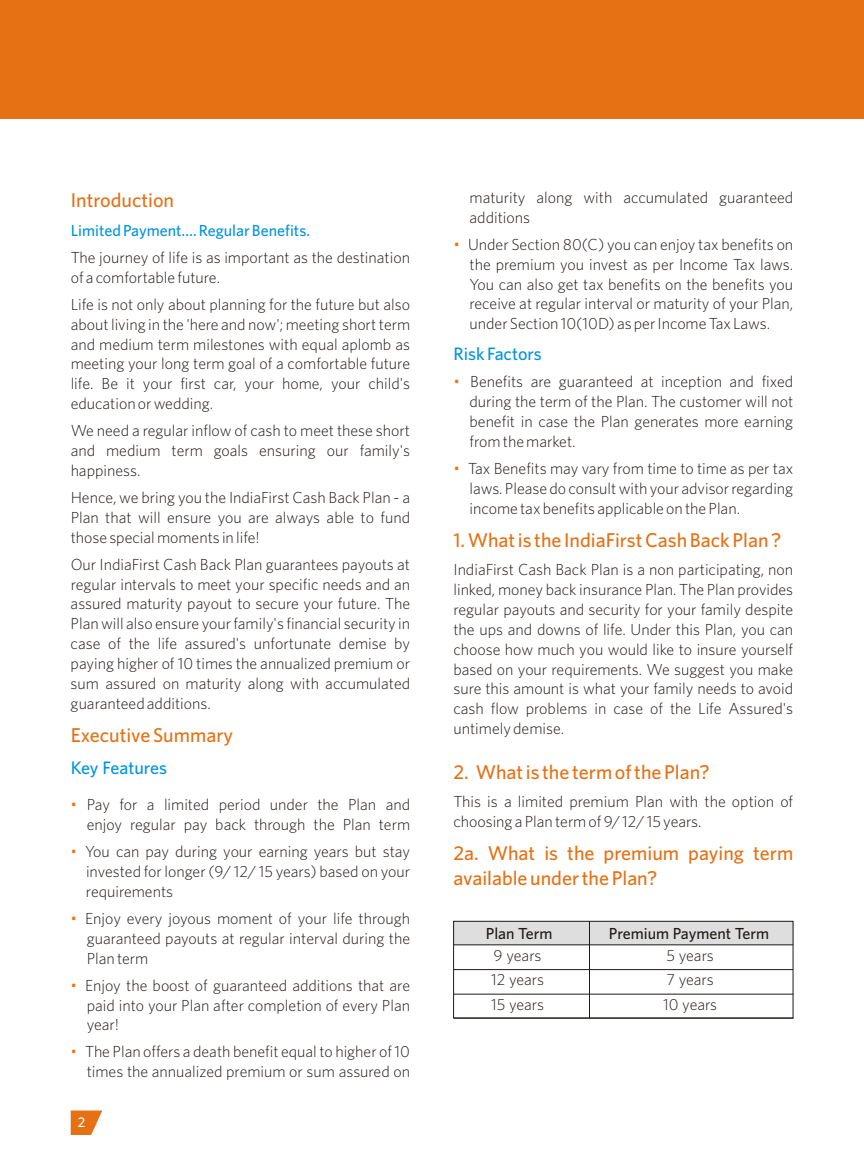
<style>
.page{position:relative;width:864px;height:1152px;background:#fff}
.page>*{position:absolute;margin:0;border:0;box-sizing:border-box;transform-origin:0 0}
.t1{font:700 20px/25.4px "Whitney";color:#e67014}
.t2{font:700 18px "Whitney";color:#0094de}
.t3{font:16px/19.8px "Whitney";color:#1f1a17;text-align:justify}
.t4{font:300 16px/19.8px "Whitney";color:#1f1a17;text-align:justify}
.t5{font:700 16px "Whitney";color:#0094de}
.t6{font:500 16px "Whitney";color:#1f1a17}
.t7{font:16px "Whitney";color:#e87817}
.t8{font:700 16px "Whitney";color:#1f1a17}
.t9{font:700 14px "Whitney";color:#fff}
</style>
<div class="page">
<div style="left:0;top:0;width:864px;height:119px;background:#e67014"></div>
<svg style="left:71px;top:1111px;width:31px;height:24px"></svg>
<div style="left:454px;top:921px;width:339px;height:24px;background:#dedede"></div>
<div style="left:453px;top:921px;width:340px;height:97px;border:1px solid #1f1a17"></div>
<hr style="left:454px;top:945px;width:339px;height:1px;background:#1f1a17">
<hr style="left:454px;top:969px;width:339px;height:1px;background:#1f1a17">
<hr style="left:589px;top:921px;width:1px;height:97px;background:#1f1a17">
<hr style="left:454px;top:1018px;width:339px;height:1px;background:#1f1a17">
<hr style="left:454px;top:994px;width:339px;height:1px;background:#1f1a17">
<p class="t1" style="left:71px;top:189px;width:105px">Introduction</p>
<p class="t5" style="left:71px;top:224px;width:241px">Limited Payment…. Regular Benefits.</p>
<p class="t3" style="left:71px;top:249px;width:341px">The journey of life is as important as the destination of a comfortable future.</p>
<p class="t3" style="left:71px;top:296px;width:341px">Life is not only about planning for the future but also about living in the 'here and now'; meeting short term and medium term milestones with equal aplomb as meeting your long term goal of a comfortable future life. Be it your first car, your home, your child's education or wedding.</p>
<p class="t3" style="left:71px;top:422px;width:341px">We need a regular inflow of cash to meet these short and medium term goals ensuring our family's happiness.</p>
<p class="t3" style="left:71px;top:489px;width:341px">Hence, we bring you the IndiaFirst Cash Back Plan - a Plan that will ensure you are always able to fund those special moments in life!</p>
<p class="t3" style="left:71px;top:556px;width:341px">Our IndiaFirst Cash Back Plan guarantees payouts at regular intervals to meet your specific needs and an assured maturity payout to secure your future. The Plan will also ensure your family's financial security in case of the life assured's unfortunate demise by paying higher of 10 times the annualized premium or sum assured on maturity along with accumulated guaranteed additions.</p>
<p class="t1" style="left:71px;top:724px;width:164px">Executive Summary</p>
<p class="t2" style="left:71px;top:761px;width:98px">Key Features</p>
<p class="t7" style="left:71px;top:799px;width:8px">•</p>
<p class="t7" style="left:71px;top:846px;width:8px">•</p>
<p class="t7" style="left:71px;top:913px;width:8px">•</p>
<p class="t7" style="left:71px;top:979px;width:8px">•</p>
<p class="t7" style="left:71px;top:1046px;width:8px">•</p>
<p class="t3" style="left:87px;top:796px;width:325px">Pay for a limited period under the Plan and enjoy regular pay back through the Plan term</p>
<p class="t3" style="left:85px;top:843px;width:326px">You can pay during your earning years but stay invested for longer (9/ 12/ 15 years) based on your requirements</p>
<p class="t3" style="left:85px;top:910px;width:326px">Enjoy every joyous moment of your life through guaranteed payouts at regular interval during the Plan term</p>
<p class="t3" style="left:85px;top:977px;width:326px">Enjoy the boost of guaranteed additions that are paid into your Plan after completion of every Plan year!</p>
<p class="t3" style="left:85px;top:1043px;width:326px">The Plan offers a death benefit equal to higher of 10 times the annualized premium or sum assured on</p>
<p class="t9" style="left:78px;top:1117px;width:9px">2</p>
<p class="t7" style="left:453px;top:238px;width:8px">•</p>
<p class="t3" style="left:470px;top:189px;width:325px">maturity along with accumulated guaranteed additions</p>
<p class="t3" style="left:468px;top:236px;width:327px">Under Section 80(C) you can enjoy tax benefits on the premium you invest as per Income Tax laws.<br>You can also get tax benefits on the benefits you receive at regular interval or maturity of your Plan, under Section 10(10D) as per Income Tax Laws.</p>
<p class="t2" style="left:453px;top:347px;width:90px">Risk Factors</p>
<p class="t7" style="left:453px;top:376px;width:8px">•</p>
<p class="t7" style="left:453px;top:463px;width:8px">•</p>
<p class="t4" style="left:470px;top:373px;width:325px">Benefits are guaranteed at inception and fixed during the term of the Plan. The customer will not benefit in case the Plan generates more earning from the market.</p>
<p class="t4" style="left:468px;top:460px;width:327px">Tax Benefits may vary from time to time as per tax laws. Please do consult with your advisor regarding income tax benefits applicable on the Plan.</p>
<p class="t1" style="left:453px;top:529px;width:330px">1. What is the IndiaFirst Cash Back Plan ?</p>
<p class="t3" style="left:453px;top:561px;width:341px">IndiaFirst Cash Back Plan is a non participating, non linked, money back insurance Plan. The Plan provides regular payouts and security for your family despite the ups and downs of life. Under this Plan, you can choose how much you would like to insure yourself based on your requirements. We suggest you make sure this amount is what your family needs to avoid cash flow problems in case of the Life Assured's untimely demise.</p>
<p class="t1" style="left:453px;top:761px;width:258px">2. What is the term of the Plan?</p>
<p class="t3" style="left:453px;top:793px;width:341px">This is a limited premium Plan with the option of choosing a Plan term of 9/ 12/ 15 years.</p>
<p class="t1" style="left:453px;top:842px;width:341px">2a. What is the premium paying term available under the Plan?</p>
<p class="t8" style="left:486px;top:928px;width:68px">Plan Term</p>
<p class="t6" style="left:609px;top:928px;width:162px">Premium Payment Term</p>
<p class="t4" style="left:494px;top:947px;width:49px">9 years</p>
<p class="t4" style="left:667px;top:947px;width:49px">5 years</p>
<p class="t4" style="left:491px;top:971px;width:54px">12 years</p>
<p class="t4" style="left:667px;top:971px;width:49px">7 years</p>
<p class="t4" style="left:491px;top:996px;width:54px">15 years</p>
<p class="t4" style="left:663px;top:996px;width:56px">10 years</p>
</div>
